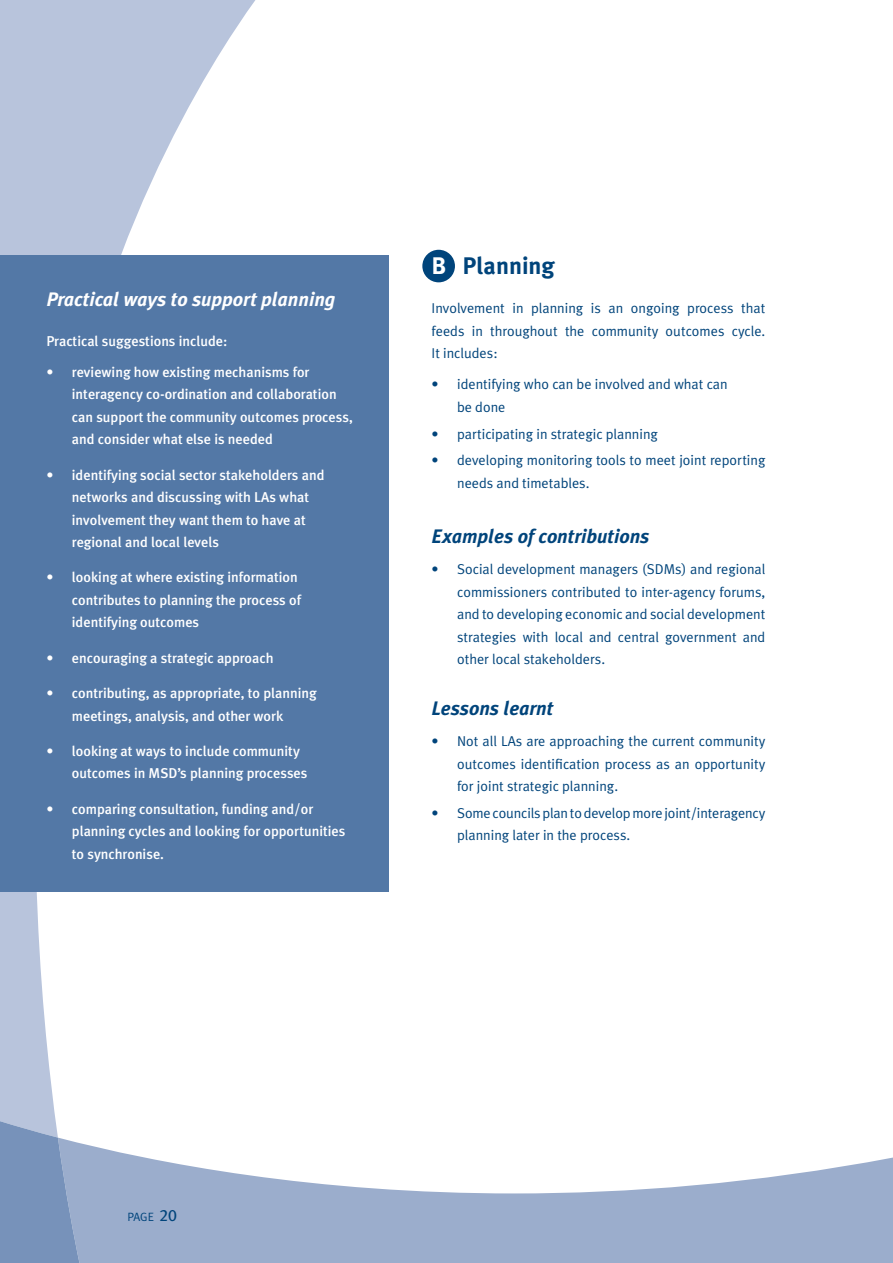
<style>
.page{position:relative;width:893px;height:1263px;background:#fff}
.page>*{position:absolute;margin:0;border:0;box-sizing:border-box;transform-origin:0 0}
.t1{font:700 24px "Meta Plus";color:#00447b}
.t2{font:italic 700 19.5px "Meta Plus";color:#00447b}
.t3{font:italic 700 19.5px "Meta Plus";color:#fff}
.t4{font:500 14.25px/22.5px "Meta Plus";color:#fff}
.t5{font:14.25px/22.5px "Meta Plus Normal";color:#00447b;text-align:justify}
.t6{font:12px "Meta Plus Normal";color:#00447b}
.s1{color:#fff}
.s2{font-family:"Meta Plus Book Caps";font-size:16.5px}
</style>
<div class="page">
<svg style="left:0;top:0;width:255px;height:1121px"></svg>
<svg style="left:79px;top:1143px;width:814px;height:120px;fill:#9badcc"></svg>
<svg style="left:0;top:1121px;width:79px;height:142px;background:#839bc0"></svg>
<div style="left:422px;top:250px;width:33px;height:32px;background:#00447b;border-radius:50%"></div>
<div style="left:0;top:255px;width:388px;height:636px;background:#5378a6"></div>
<h2 class="t3" style="left:46px;top:288px;width:291px">Practical ways to support planning</h2>
<p class="t4" style="left:46px;top:330px;width:183px">Practical suggestions include:</p>
<p class="t4" style="left:72px;top:361px;width:282px;text-indent:-26px">• reviewing how existing mechanisms for interagency co-ordination and collaboration can support the community outcomes process, and consider what else is needed</p>
<p class="t4" style="left:72px;top:463px;width:254px;text-indent:-26px">• identifying social sector stakeholders and networks and discussing with LAs what involvement they want them to have at regional and local levels</p>
<p class="t4" style="left:72px;top:566px;width:231px;text-indent:-26px">• looking at where existing information contributes to planning the process of identifying outcomes</p>
<p class="t4" style="left:46px;top:646px;width:229px">• encouraging a strategic approach</p>
<p class="t4" style="left:46px;top:682px;width:272px;text-align:center">• contributing, as appropriate, to planning meetings, analysis, and other work</p>
<p class="t4" style="left:72px;top:739px;width:237px;text-indent:-26px">• looking at ways to include community outcomes in MSD’s planning processes</p>
<p class="t4" style="left:72px;top:797px;width:275px;text-indent:-26px">• comparing consultation, funding and/or planning cycles and looking for opportunities to synchronise.</p>
<h1 class="t1" style="left:432px;top:252px;width:125px"><span class="s1">B</span> Planning</h1>
<p class="t5" style="left:432px;top:297px;width:335px">Involvement in planning is an ongoing process that feeds in throughout the community outcomes cycle.<br>It includes:</p>
<p class="t5" style="left:457px;top:373px;width:272px;text-indent:-26px">• identifying who can be involved and what can be done</p>
<p class="t5" style="left:432px;top:422px;width:228px">• participating in strategic planning</p>
<p class="t5" style="left:457px;top:449px;width:310px;text-indent:-26px">• developing monitoring tools to meet joint reporting needs and timetables.</p>
<h2 class="t2" style="left:432px;top:525px;width:219px">Examples of contributions</h2>
<p class="t5" style="left:457px;top:558px;width:310px;text-indent:-26px">• Social development managers (SDMs) and regional commissioners contributed to inter-agency forums, and to developing economic and social development strategies with local and central government and other local stakeholders.</p>
<h2 class="t2" style="left:432px;top:697px;width:123px">Lessons learnt</h2>
<p class="t5" style="left:457px;top:730px;width:310px;text-indent:-26px">• Not all LAs are approaching the current community outcomes identification process as an opportunity for joint strategic planning.</p>
<p class="t5" style="left:457px;top:801px;width:310px;text-indent:-26px">• Some councils plan to develop more joint/interagency planning later in the process.</p>
<p class="t6" style="left:128px;top:1209px;width:51px">PAGE <span class="s2">20</span></p>
</div>
